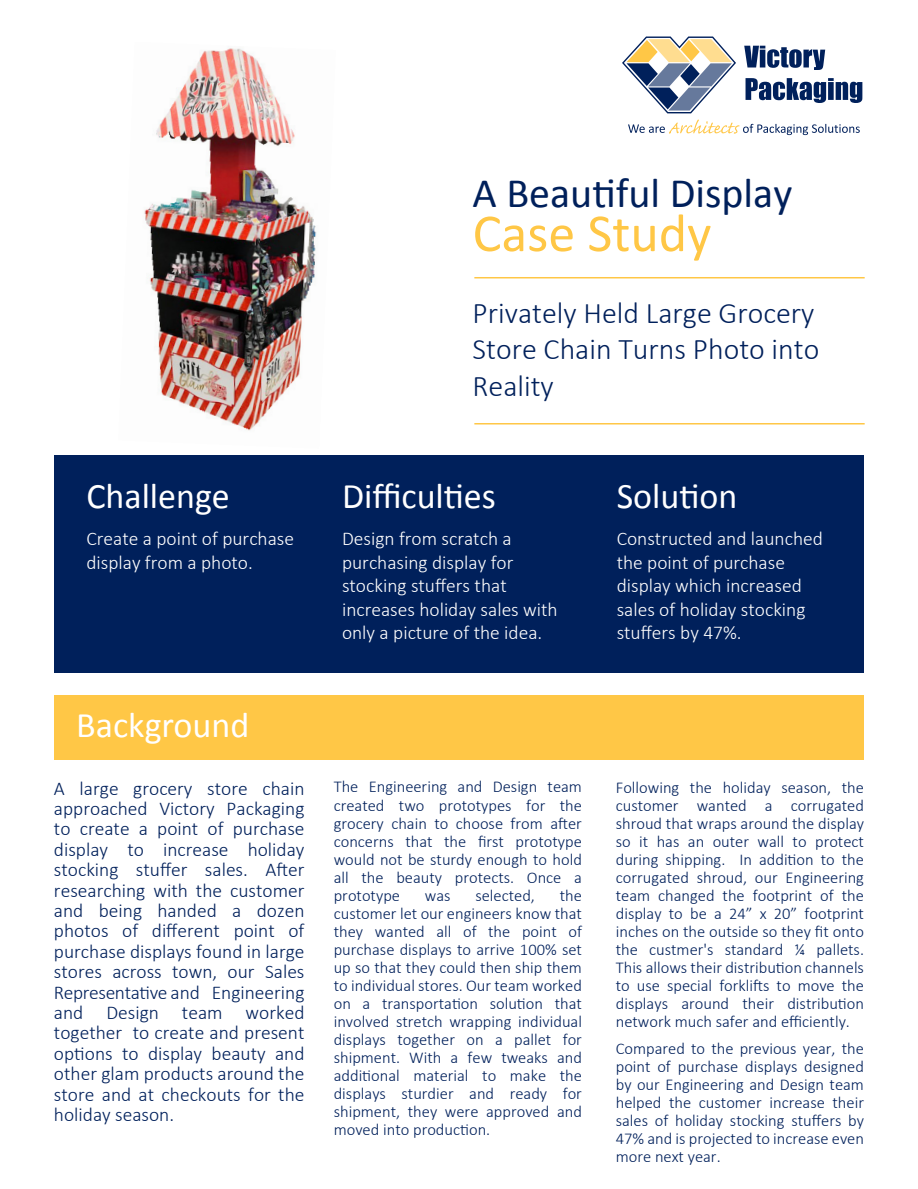
<style>
.page{position:relative;width:918px;height:1189px;background:#fff}
.page>*{position:absolute;margin:0;border:0;box-sizing:border-box;transform-origin:0 0}
.t1{font:54px "Calibri";color:#ffc746}
.t2{font:42px "Calibri";color:#00205b}
.t3{font:36px "Calibri";color:#fff}
.t4{font:300 30px/36px "Calibri";color:#00205b}
.t5{font:300 19.5px/20.4px "Calibri";color:#00205b;text-align:justify}
.t6{font:300 19.5px/23.4px "Calibri";color:#fff}
.t7{font:300 16.5px/18px "Calibri";color:#00205b;text-align:justify}
</style>
<div class="page">
<img style="left:144px;top:48px;width:173px;height:383px">
<hr style="left:474px;top:277px;width:391px;height:1px;background:#ffc746">
<hr style="left:474px;top:423px;width:391px;height:1px;background:#ffc746">
<div style="left:54px;top:454px;width:810px;height:218px;background:#00205b"></div>
<div style="left:54px;top:695px;width:810px;height:64px;background:#ffc746"></div>
<svg style="left:744px;top:46px;width:81px;height:24px"></svg>
<svg style="left:746px;top:78px;width:116px;height:25px"></svg>
<svg style="left:628px;top:119px;width:232px;height:16px"></svg>
<svg style="left:622px;top:36px;width:114px;height:77px"></svg>
<h2 class="t2" style="left:473px;top:166px;width:321px">A Beautiful Display</h2>
<h1 class="t1" style="left:473px;top:199px;width:240px">Case Study</h1>
<h3 class="t4" style="left:473px;top:295px;width:348px">Privately Held Large Grocery<br>Store Chain Turns Photo into<br>Reality</h3>
<h3 class="t3" style="left:86px;top:473px;width:145px">Challenge</h3>
<h3 class="t3" style="left:342px;top:473px;width:155px">Difficulties</h3>
<h3 class="t3" style="left:617px;top:473px;width:122px">Solution</h3>
<p class="t6" style="left:86px;top:527px;width:209px">Create a point of purchase display from a photo.</p>
<p class="t6" style="left:342px;top:527px;width:217px">Design from scratch a purchasing display for stocking stuffers that increases holiday sales with only a picture of the idea.</p>
<p class="t6" style="left:617px;top:527px;width:208px">Constructed and launched the point of purchase display which increased sales of holiday stocking stuffers by 47%.</p>
<h3 class="t3" style="left:76px;top:701px;width:174px">Background</h3>
<p class="t5" style="left:54px;top:777px;width:252px">A large grocery store chain approached Victory Packaging to create a point of purchase display to increase holiday stocking stuffer sales. After researching with the customer and being handed a dozen photos of different point of purchase displays found in large stores across town, our Sales Representative and Engineering and Design team worked together to create and present options to display beauty and other glam products around the store and at checkouts for the holiday season.</p>
<p class="t7" style="left:334px;top:777px;width:250px">The Engineering and Design team created two prototypes for the grocery chain to choose from after concerns that the first prototype would not be sturdy enough to hold all the beauty protects. Once a prototype</p>
<p class="t7" style="left:334px;top:885px;width:250px;text-indent:226px">the customer let our engineers know that they wanted all of the point of purchase displays to arrive 100% set up so that they could then ship them to individual stores. Our team worked on a transportation solution that involved stretch wrapping individual displays together on a pallet for shipment. With a few tweaks and additional material to make the displays sturdier and ready for shipment, they were approved and moved into production.</p>
<p class="t7" style="left:425px;top:885px;width:27px">was</p>
<p class="t7" style="left:475px;top:885px;width:61px">selected,</p>
<p class="t7" style="left:616px;top:777px;width:250px">Following the holiday season, the customer wanted a corrugated shroud that wraps around the display so it has an outer wall to protect during shipping. In addition to the corrugated shroud, our Engineering team changed the footprint of the display to be a 24” x 20” footprint inches on the outside so they fit onto the custmer's standard ¼ pallets.<br>This allows their distribution channels to use special forklifts to move the displays around their distribution network much safer and efficiently.</p>
<p class="t7" style="left:616px;top:1038px;width:250px">Compared to the previous year, the point of purchase displays designed by our Engineering and Design team helped the customer increase their sales of holiday stocking stuffers by 47% and is projected to increase even more next year.</p>
</div>
